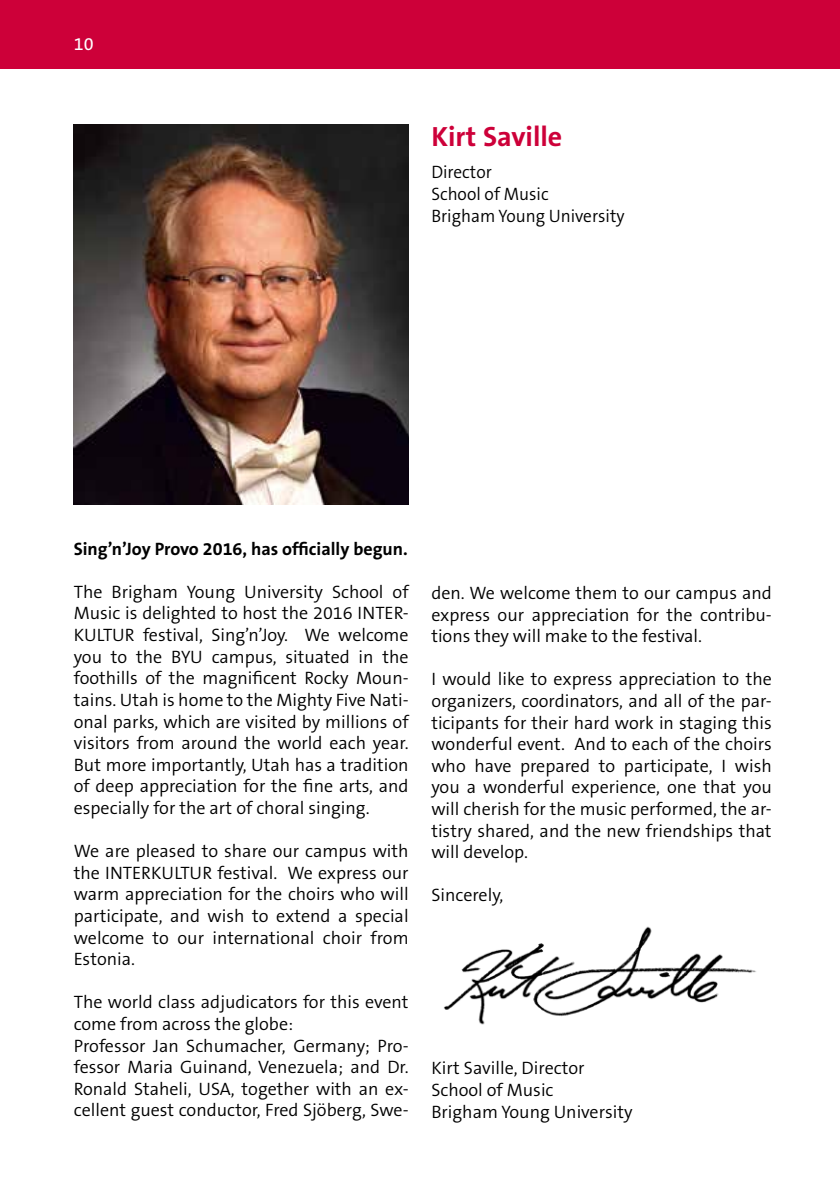
<style>
.page{position:relative;width:840px;height:1191px;background:#fff}
.page>*{position:absolute;margin:0;border:0;box-sizing:border-box;transform-origin:0 0}
.t1{font:700 28px "The Sans B7";color:#cd0039}
.t2{font:300 18px/21.6px "The Sans B4";color:#000;text-align:justify}
.t3{font:300 18px/21.6px "The Sans B4";color:#000;scale:.96 1}
.t4{font:700 18px "The Sans B7";color:#000}
.t5{font:18px "The Sans B5 Plain";color:#fff}
</style>
<div class="page">
<div style="left:0;top:0;width:839px;height:68px;background:#cd0039"></div>
<img style="left:74px;top:125px;width:334px;height:380px">
<img style="left:443px;top:926px;width:313px;height:99px">
<p class="t5" style="left:74px;top:34px;width:21px">10</p>
<h1 class="t1" style="left:431px;top:121px;width:132px">Kirt Saville</h1>
<p class="t3" style="left:431px;top:162px;width:203px">Director<br>School of Music<br>Brigham Young University</p>
<p class="t4" style="left:74px;top:539px;width:335px">Sing’n’Joy Provo 2016, has officially begun.</p>
<p class="t2" style="left:74px;top:581px;width:336px">The Brigham Young University School of Music is delighted to host the 2016 INTER-KULTUR festival, Sing’n’Joy. We welcome you to the BYU campus, situated in the foothills of the magnificent Rocky Moun&shy;tains. Utah is home to the Mighty Five Nati&shy;onal parks, which are visited by millions of visitors from around the world each year.<br>But more importantly, Utah has a tradition of deep appreciation for the fine arts, and especially for the art of choral singing.</p>
<p class="t2" style="left:74px;top:841px;width:336px">We are pleased to share our campus with the INTERKULTUR festival. We express our warm appreciation for the choirs who will participate, and wish to extend a special welcome to our international choir from Estonia.</p>
<p class="t2" style="left:74px;top:992px;width:336px;text-align:left">The world class adjudicators for this event come from across the globe:<br>Professor Jan Schumacher, Germany; Pro&shy;fessor Maria Guinand, Venezuela; and Dr.<br>Ronald Staheli, USA, together with an ex&shy;cellent guest conductor, Fred Sjöberg, Swe-</p>
<p class="t2" style="left:431px;top:582px;width:342px">den. We welcome them to our campus and express our appreciation for the contribu&shy;tions they will make to the festival.</p>
<p class="t2" style="left:431px;top:669px;width:342px">I would like to express appreciation to the organizers, coordinators, and all of the par&shy;ticipants for their hard work in staging this wonderful event. And to each of the choirs who have prepared to participate, I wish you a wonderful experience, one that you will cherish for the music performed, the ar&shy;tistry shared, and the new friendships that will develop.</p>
<p class="t2" style="left:431px;top:885px;width:74px">Sincerely,</p>
<p class="t2" style="left:431px;top:1058px;width:203px;text-align:left">Kirt Saville, Director<br>School of Music<br>Brigham Young University</p>
</div>
